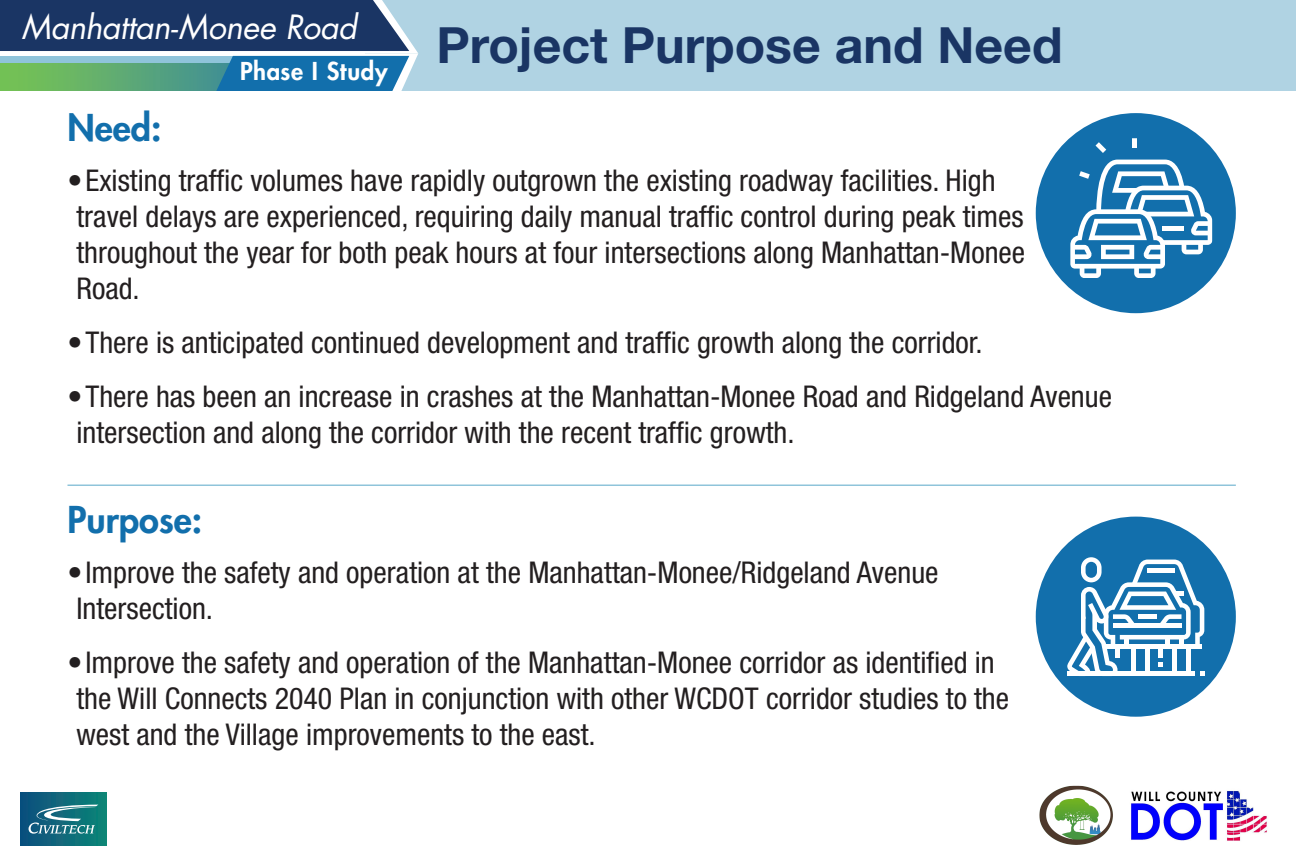
<style>
.page{position:relative;width:1296px;height:864px;background:#fff}
.page>*{position:absolute;margin:0;border:0;box-sizing:border-box;transform-origin:0 0}
.t1{font:700 50px "Helvetica Neue LT Std";color:#1a3564}
.t2{font:800 36px "Futura Std";color:#126fac}
.t3{font:italic 32.5px "Futura Std";letter-spacing:-.015em;color:#fff}
.t4{font:condensed 30px/36px "Helvetica Neue LT Std";color:#231f20}
</style>
<div class="page">
<div style="left:365px;top:0;width:931px;height:91px;background:#b0d3e3"></div>
<div style="left:20px;top:792px;width:87px;height:54px;background:linear-gradient(to right,#0d4d7d,#108778)"></div>
<svg style="left:24px;top:805px;width:74px;height:29px;background:#3f8796"></svg>
<svg style="left:0;top:0;width:419px;height:91px;background:#3e6c86"></svg>
<img style="left:1131px;top:791px;width:136px;height:50px">
<img style="left:1039px;top:785px;width:74px;height:60px">
<div style="left:1036px;top:113px;width:200px;height:200px;background:#126fac;border-radius:50%"></div>
<svg style="left:1070px;top:160px;width:142px;height:118px"></svg>
<svg style="left:1096px;top:142px;width:10px;height:11px"></svg>
<div style="left:1132px;top:138px;width:5px;height:10px;background:#fff"></div>
<div style="left:1036px;top:517px;width:200px;height:200px;background:#126fac;border-radius:50%"></div>
<svg style="left:1067px;top:557px;width:137px;height:119px"></svg>
<hr style="left:68px;top:484px;width:1168px;height:2px;background:#8fc4da">
<p class="t3" style="left:21px;top:6px;width:337px">Manhattan-Monee Road</p>
<p class="t1" style="left:240px;top:14px;width:824px"><sub>Phase</sub> <sub>I</sub> <sub>Study</sub> Project Purpose and Need</p>
<p class="t2" style="left:68px;top:105px;width:96px">Need:</p>
<p class="t4" style="left:76px;top:162px;width:950px;text-indent:-9px">•Existing traffic volumes have rapidly outgrown the existing roadway facilities. High travel delays are experienced, requiring daily manual traffic control during peak times throughout the year for both peak hours at four intersections along Manhattan-Monee Road.</p>
<p class="t4" style="left:68px;top:324px;width:917px">•There is anticipated continued development and traffic growth along the corridor.</p>
<p class="t4" style="left:76px;top:378px;width:1037px;text-indent:-9px">•There has been an increase in crashes at the Manhattan-Monee Road and Ridgeland Avenue intersection and along the corridor with the recent traffic growth.</p>
<p class="t2" style="left:68px;top:497px;width:136px">Purpose:</p>
<p class="t4" style="left:76px;top:554px;width:864px;text-indent:-9px">•Improve the safety and operation at the Manhattan-Monee/Ridgeland Avenue<br>Intersection.</p>
<p class="t4" style="left:76px;top:644px;width:934px;text-indent:-9px">•Improve the safety and operation of the Manhattan-Monee corridor as identified in the Will Connects 2040 Plan in conjunction with other WCDOT corridor studies to the west and the Village improvements to the east.</p>
</div>
